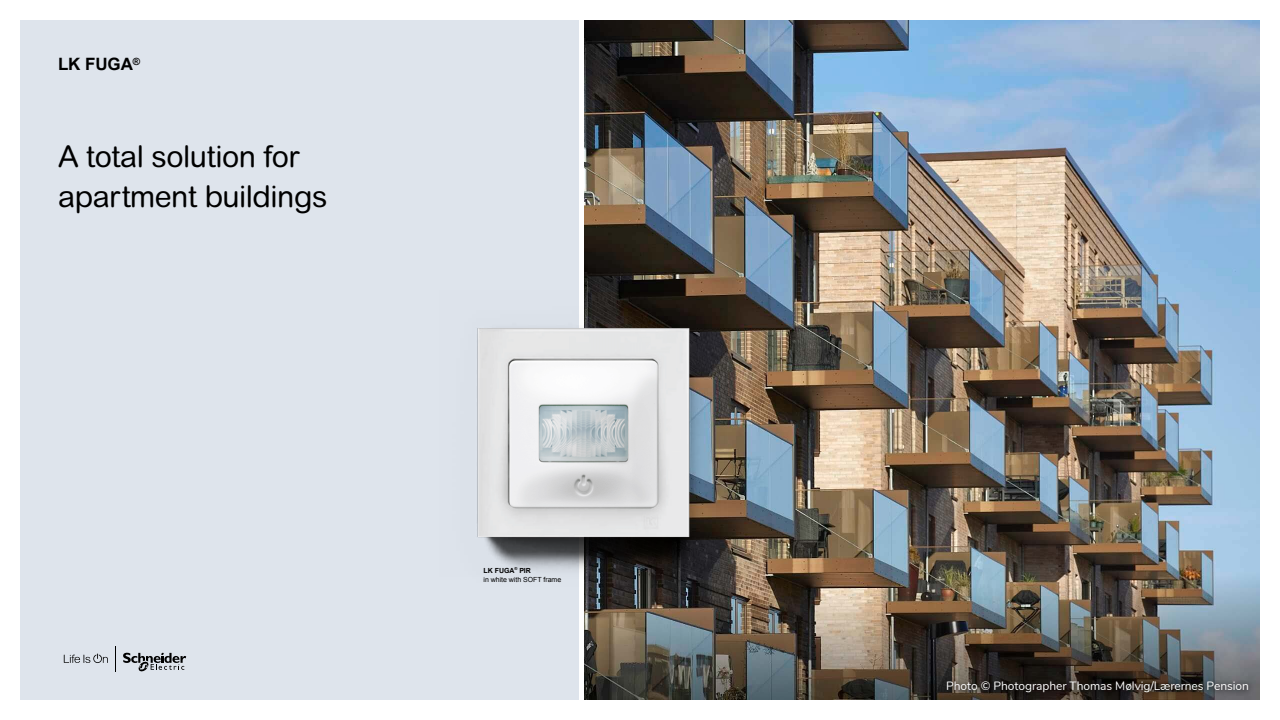
<style>
.page{position:relative;width:1280px;height:720px;background:#fff}
.page>*{position:absolute;margin:0;border:0;box-sizing:border-box;transform-origin:0 0}
.t1{font:30px/40px "Arial Rounded MT Pro";letter-spacing:-.015em;color:#000}
.t2{font:700 17px "Arial";letter-spacing:-.005em;color:#000}
.t3{font:12px "Nunito";letter-spacing:-.005em;color:#fff}
.t4{font:7px/9px "Arial";letter-spacing:-.005em;color:#000}
.s1{font-weight:700}
</style>
<div class="page">
<div style="left:20px;top:20px;width:559px;height:680px;background:#dee4ec"></div>
<img style="left:584px;top:20px;width:676px;height:680px">
<img style="left:584px;top:306px;width:143px;height:287px">
<img style="left:477px;top:290px;width:249px;height:287px">
<div style="left:941px;top:677px;width:313px;height:22px;background:#000;opacity:.75"></div>
<svg style="left:64px;top:654px;width:44px;height:9px"></svg>
<svg style="left:123px;top:653px;width:63px;height:19px"></svg>
<svg style="left:115px;top:646px;width:1px;height:26px"></svg>
<h2 class="t2" style="left:58px;top:53px;width:84px">LK FUGA<sup>®</sup></h2>
<h1 class="t1" style="left:58px;top:137px;width:271px">A total solution for apartment buildings</h1>
<p class="t4" style="left:484px;top:566px;width:79px"><span class="s1">LK FUGA</span><sup>®</sup> <span class="s1">PIR<br></span>in white with SOFT frame</p>
<p class="t3" style="left:946px;top:677px;width:305px">Photo © Photographer Thomas Mølvig/Lærernes Pension</p>
</div>
